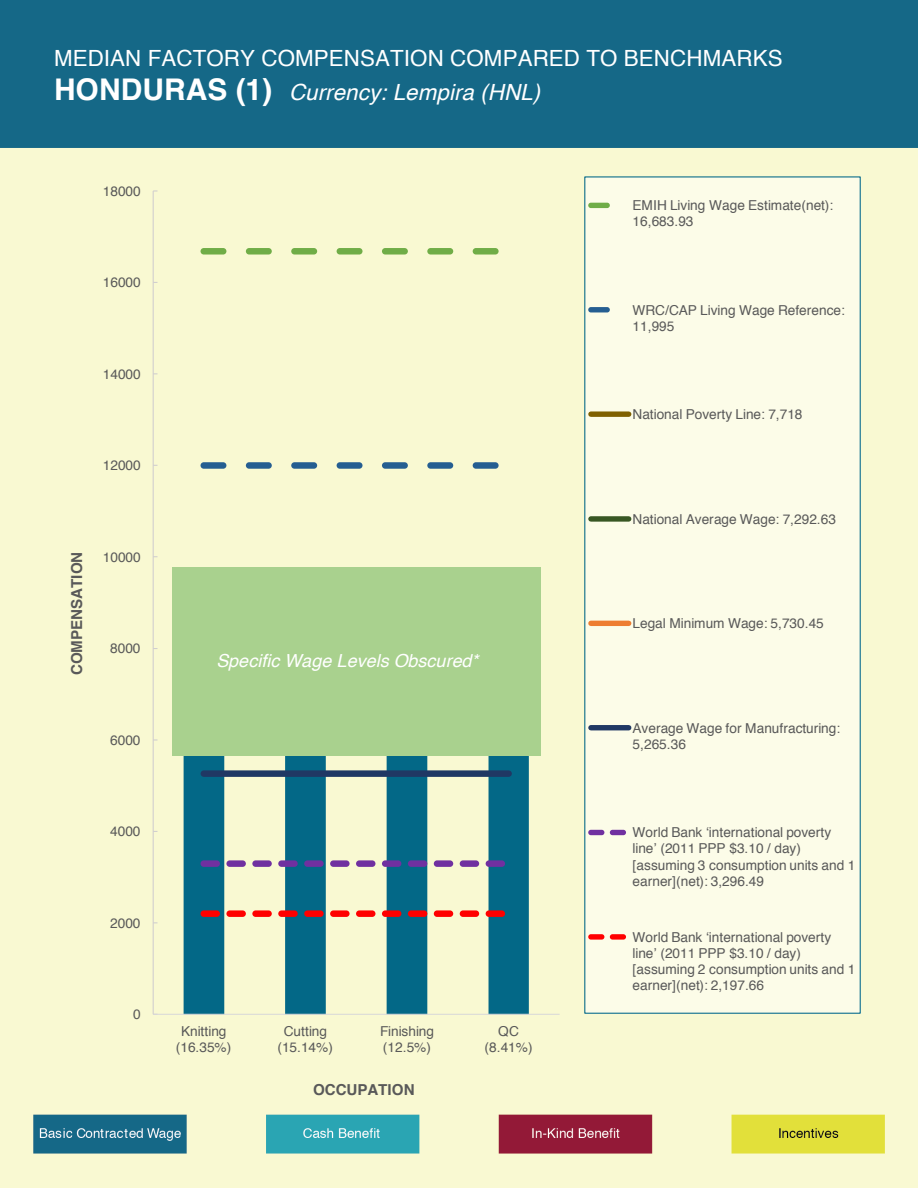
<style>
.page{position:relative;width:918px;height:1188px;background:#fff}
.page>*{position:absolute;margin:0;border:0;box-sizing:border-box;transform-origin:0 0}
.t1{font:22.35px/34.2px "Helvetica";letter-spacing:.005em;color:#fff}
.t2{font:italic 18px "Helvetica";color:#fff}
.t3{font:700 15.15px "Helvetica";color:#595959}
.t4{font:13.65px/16.2px "Helvetica";letter-spacing:-.005em;color:#595959}
.s1{font-weight:700;font-size:29.85px}
.s2{font-style:italic}
</style>
<div class="page">
<img style="left:0;top:0;width:918px;height:1188px">
<svg style="left:184px;top:756px;width:345px;height:258px;background:#84b4ae"></svg>
<hr style="left:153px;top:191px;width:1px;height:823px;background:#d0cece">
<hr style="left:153px;top:1014px;width:407px;height:1px;background:#d9d9d9">
<svg style="left:201px;top:248px;width:298px;height:7px;background:#afd087"></svg>
<svg style="left:201px;top:462px;width:298px;height:7px;background:#87a6af"></svg>
<div style="left:204px;top:770px;width:305px;height:7px;background:#203864"></div>
<svg style="left:201px;top:860px;width:304px;height:7px;background:#8465a8"></svg>
<svg style="left:201px;top:910px;width:304px;height:7px;background:#e2453f"></svg>
<div style="left:585px;top:177px;width:275px;height:836px;background:#fcfce8"></div>
<div style="left:588px;top:203px;width:22px;height:5px;background:#70ad47;border-radius:3px"></div>
<div style="left:588px;top:307px;width:22px;height:5px;background:#255e91;border-radius:3px"></div>
<div style="left:591px;top:411px;width:38px;height:6px;background:#7f6000"></div>
<div style="left:591px;top:516px;width:38px;height:6px;background:#385723"></div>
<div style="left:591px;top:621px;width:38px;height:5px;background:#ed7d31"></div>
<div style="left:591px;top:725px;width:38px;height:5px;background:#203864"></div>
<svg style="left:588px;top:830px;width:38px;height:5px"></svg>
<svg style="left:588px;top:934px;width:38px;height:6px"></svg>
<div style="left:172px;top:567px;width:369px;height:189px;background:#a9d18e"></div>
<h1 class="t1" style="left:54px;top:42px;width:730px">MEDIAN FACTORY COMPENSATION COMPARED TO BENCHMARKS<br><span class="s1">HONDURAS (1)</span> <span class="s2">Currency: Lempira (HNL)</span></h1>
<p class="t4" style="left:103px;top:184px;width:39px">18000</p>
<p class="t4" style="left:103px;top:276px;width:39px">16000</p>
<p class="t4" style="left:103px;top:367px;width:39px">14000</p>
<p class="t4" style="left:103px;top:458px;width:39px">12000</p>
<p class="t3" style="left:71px;top:675px;width:125px;rotate:-90deg">COMPENSATION</p>
<p class="t4" style="left:103px;top:550px;width:39px">10000</p>
<p class="t4" style="left:110px;top:641px;width:32px">8000</p>
<p class="t4" style="left:110px;top:733px;width:32px">6000</p>
<p class="t4" style="left:110px;top:824px;width:32px">4000</p>
<p class="t4" style="left:110px;top:916px;width:32px">2000</p>
<p class="t4" style="left:133px;top:1007px;width:9px">0</p>
<h2 class="t2" style="left:216px;top:653px;width:264px">Specific Wage Levels Obscured*</h2>
<p class="t4" style="left:176px;top:1024px;width:57px;text-align:center">Knitting (16.35%)</p>
<p class="t4" style="left:277px;top:1024px;width:57px;text-align:center">Cutting (15.14%)</p>
<p class="t4" style="left:380px;top:1024px;width:56px">Finishing (12.5%)</p>
<p class="t4" style="left:485px;top:1024px;width:50px;text-align:center">QC (8.41%)</p>
<p class="t3" style="left:313px;top:1083px;width:103px">OCCUPATION</p>
<p class="t4" style="left:633px;top:198px;width:202px">EMIH Living Wage Estimate(net):<br>16,683.93</p>
<p class="t4" style="left:633px;top:303px;width:214px">WRC/CAP Living Wage Reference:<br>11,995</p>
<p class="t4" style="left:633px;top:407px;width:171px">National Poverty Line: 7,718</p>
<p class="t4" style="left:633px;top:512px;width:205px">National Average Wage: 7,292.63</p>
<p class="t4" style="left:633px;top:616px;width:193px">Legal Minimum Wage: 5,730.45</p>
<p class="t4" style="left:633px;top:721px;width:209px">Average Wage for Manufracturing:<br>5,265.36</p>
<p class="t4" style="left:633px;top:825px;width:224px">World Bank ‘international poverty line’ (2011 PPP $3.10 / day) [assuming 3 consumption units and 1 earner](net): 3,296.49</p>
<p class="t4" style="left:633px;top:930px;width:224px">World Bank ‘international poverty line’ (2011 PPP $3.10 / day) [assuming 2 consumption units and 1 earner](net): 2,197.66</p>
</div>
